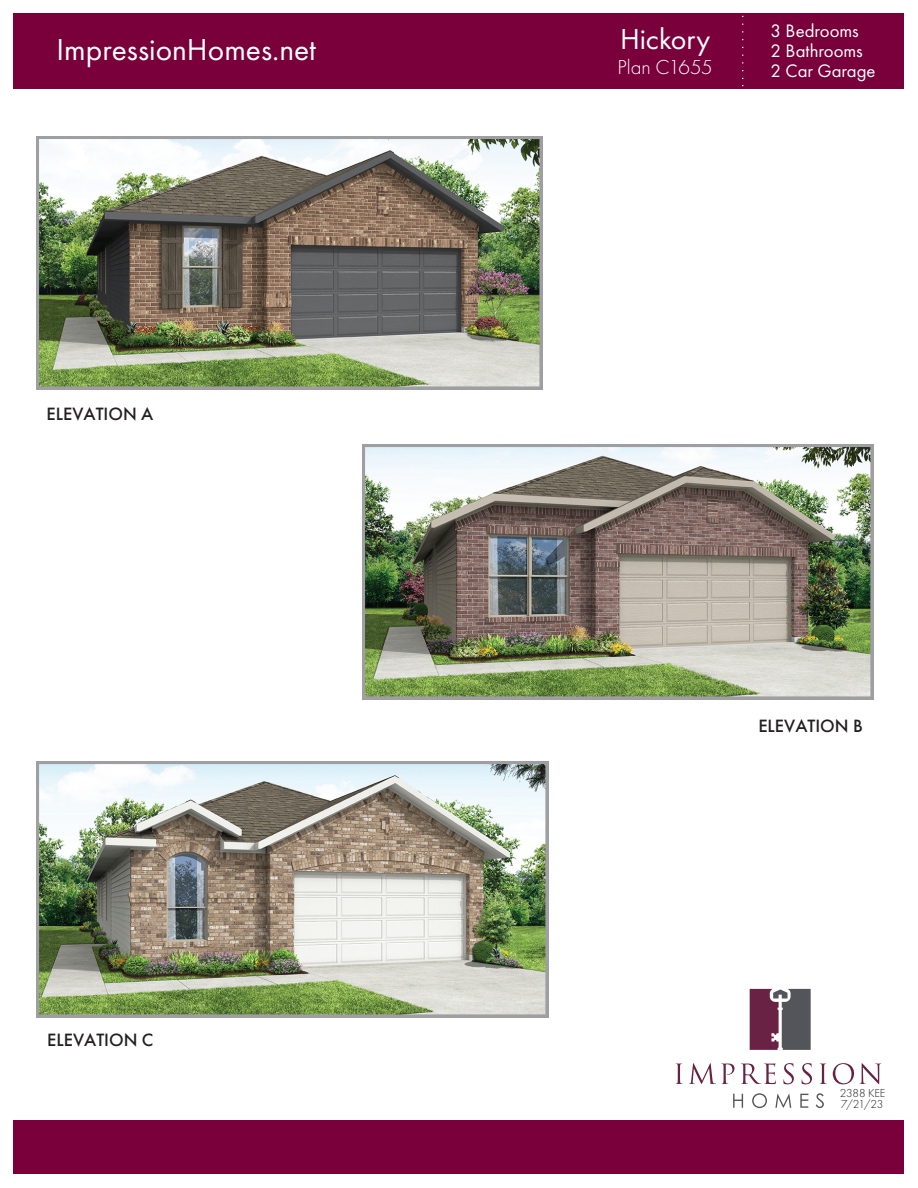
<style>
.page{position:relative;width:918px;height:1188px;background:#fff}
.page>*{position:absolute;margin:0;border:0;box-sizing:border-box;transform-origin:0 0}
.t1{font:31.5px "Futura PT";color:#fff}
.t2{font:30px "Futura PT";color:#fff}
.t3{font:300 21px "Futura PT";letter-spacing:-.005em;color:#fff}
.t4{font:18.75px/20.2px "Futura PT";color:#fff}
.t5{font:500 18.45px "Futura PT";color:#231f20}
.t6{font:300 12px/11.2px "Futura PT";letter-spacing:-.015em;color:#231f20}
</style>
<div class="page">
<div style="left:14px;top:1120px;width:890px;height:54px;background:#7a003b"></div>
<svg style="left:733px;top:1094px;width:10px;height:14px"></svg>
<svg style="left:752px;top:1093px;width:15px;height:15px"></svg>
<svg style="left:775px;top:1094px;width:16px;height:14px"></svg>
<svg style="left:800px;top:1094px;width:8px;height:14px"></svg>
<svg style="left:816px;top:1093px;width:8px;height:15px"></svg>
<svg style="left:676px;top:1064px;width:7px;height:20px"></svg>
<svg style="left:689px;top:1063px;width:45px;height:21px"></svg>
<svg style="left:741px;top:1063px;width:35px;height:21px"></svg>
<svg style="left:783px;top:1063px;width:11px;height:21px"></svg>
<svg style="left:802px;top:1063px;width:10px;height:21px"></svg>
<svg style="left:820px;top:1064px;width:7px;height:20px"></svg>
<svg style="left:833px;top:1063px;width:48px;height:21px"></svg>
<svg style="left:750px;top:989px;width:61px;height:61px;background:#6e5161"></svg>
<div style="left:14px;top:14px;width:890px;height:75px;background:#7a003b"></div>
<img style="left:37px;top:137px;width:505px;height:253px">
<img style="left:362px;top:445px;width:511px;height:255px">
<img style="left:37px;top:762px;width:511px;height:256px">
<h1 class="t1" style="left:57px;top:31px;width:261px">ImpressionHomes.net</h1>
<p class="t5" style="left:47px;top:402px;width:108px">ELEVATION A</p>
<p class="t5" style="left:47px;top:1029px;width:108px">ELEVATION C</p>
<h2 class="t2" style="left:620px;top:21px;width:92px">Hickory</h2>
<p class="t3" style="left:618px;top:55px;width:97px">Plan C1655</p>
<p class="t4" style="left:771px;top:20px;width:107px">3 Bedrooms<br>2 Bathrooms<br>2 Car Garage</p>
<p class="t5" style="left:758px;top:715px;width:106px">ELEVATION B</p>
<p class="t6" style="left:840px;top:1087px;width:47px">2388 KEE<br>7/21/23</p>
</div>
